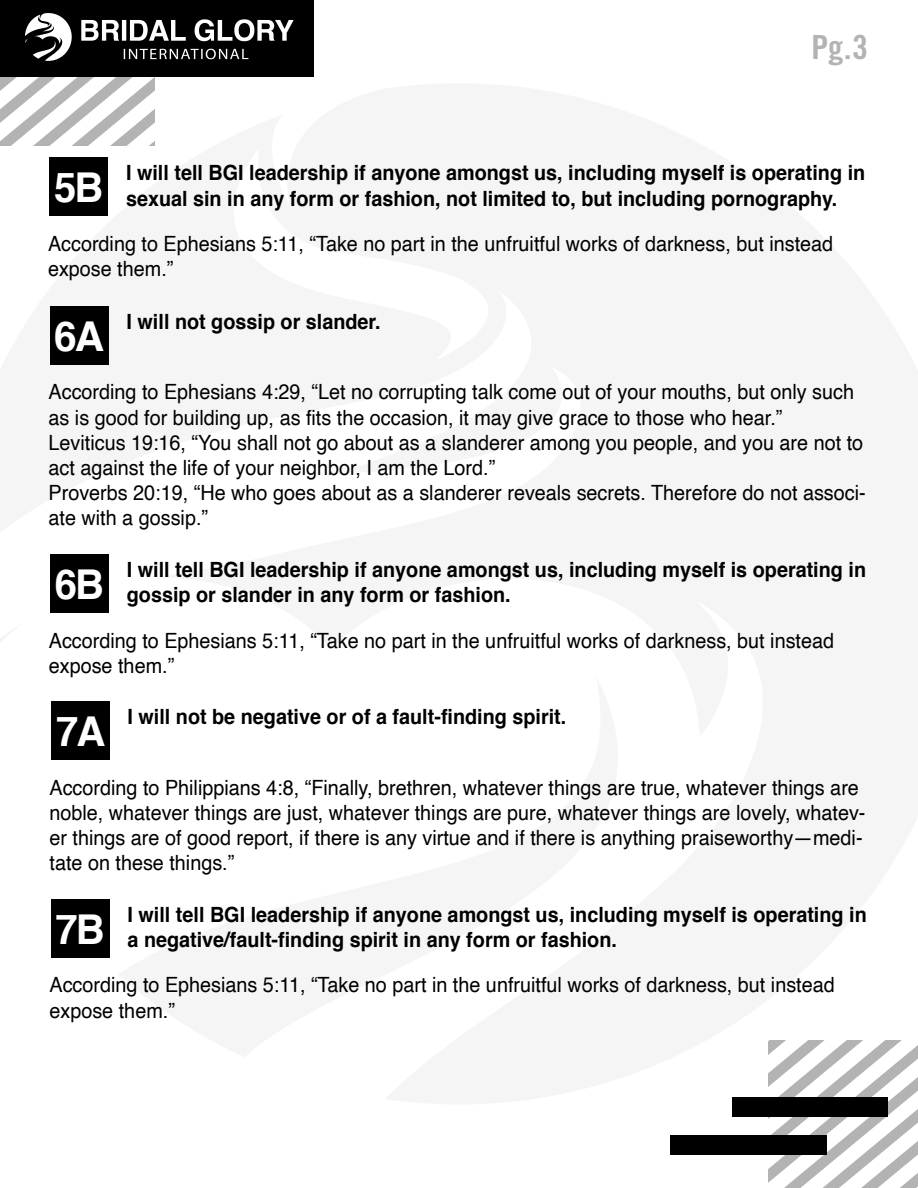
<style>
.page{position:relative;width:918px;height:1188px;background:#fff}
.page>*{position:absolute;margin:0;border:0;box-sizing:border-box;transform-origin:0 0}
.t1{font:700 41.1px "Helvetica";letter-spacing:-.045em;color:#fff}
.t2{font:36px "Alternate Got No 2 D";color:#b3b3b3;scale:1.22 1}
.t3{font:21px/25.2px "Helvetica";color:#000;scale:.94 1}
.t4{font:700 21px/25.2px "Helvetica";color:#000;scale:.94 1}
</style>
<div class="page">
<svg style="left:0;top:77px;width:155px;height:69px"></svg>
<div style="left:0;top:0;width:313px;height:77px;background:#000"></div>
<svg style="left:768px;top:1041px;width:150px;height:147px"></svg>
<div style="left:670px;top:1135px;width:157px;height:19px;background:#000"></div>
<div style="left:732px;top:1098px;width:155px;height:19px;background:#000"></div>
<img style="left:25px;top:13px;width:268px;height:48px">
<div style="left:49px;top:158px;width:59px;height:58px;background:#000"></div>
<div style="left:50px;top:306px;width:59px;height:59px;background:#000"></div>
<div style="left:50px;top:554px;width:59px;height:59px;background:#000"></div>
<div style="left:51px;top:701px;width:59px;height:59px;background:#000"></div>
<div style="left:51px;top:899px;width:59px;height:59px;background:#000"></div>
<h2 class="t2" style="left:811px;top:28px;width:48px">Pg.3</h2>
<h1 class="t1" style="left:54px;top:155px;width:51px">5B</h1>
<p class="t4" style="left:126px;top:161px;width:788px">I will tell BGI leadership if anyone amongst us, including myself is operating in sexual sin in any form or fashion, not limited to, but including pornography.</p>
<p class="t3" style="left:48px;top:232px;width:837px">According to Ephesians 5:11, “Take no part in the unfruitful works of darkness, but instead expose them.”</p>
<h1 class="t1" style="left:54px;top:303px;width:52px">6A</h1>
<p class="t4" style="left:127px;top:309px;width:272px">I will not gossip or slander.</p>
<p class="t3" style="left:49px;top:380px;width:871px">According to Ephesians 4:29, “Let no corrupting talk come out of your mouths, but only such as is good for building up, as fits the occasion, it may give grace to those who hear.”<br>Leviticus 19:16, “You shall not go about as a slanderer among you people, and you are not to act against the life of your neighbor, I am the Lord.”<br>Proverbs 20:19, “He who goes about as a slanderer reveals secrets. Therefore do not associ&shy;ate with a gossip.”</p>
<h1 class="t1" style="left:55px;top:551px;width:51px">6B</h1>
<p class="t4" style="left:127px;top:557px;width:788px">I will tell BGI leadership if anyone amongst us, including myself is operating in gossip or slander in any form or fashion.</p>
<p class="t3" style="left:49px;top:628px;width:837px">According to Ephesians 5:11, “Take no part in the unfruitful works of darkness, but instead expose them.”</p>
<h1 class="t1" style="left:56px;top:698px;width:51px">7A</h1>
<p class="t4" style="left:128px;top:704px;width:468px">I will not be negative or of a fault-finding spirit.</p>
<p class="t3" style="left:50px;top:775px;width:870px">According to Philippians 4:8, “Finally, brethren, whatever things are true, whatever things are noble, whatever things are just, whatever things are pure, whatever things are lovely, whatev&shy;er things are of good report, if there is any virtue and if there is anything praiseworthy—medi&shy;tate on these things.”</p>
<h1 class="t1" style="left:56px;top:896px;width:51px">7B</h1>
<p class="t4" style="left:128px;top:902px;width:788px">I will tell BGI leadership if anyone amongst us, including myself is operating in a negative/fault-finding spirit in any form or fashion.</p>
<p class="t3" style="left:50px;top:973px;width:837px">According to Ephesians 5:11, “Take no part in the unfruitful works of darkness, but instead expose them.”</p>
</div>
